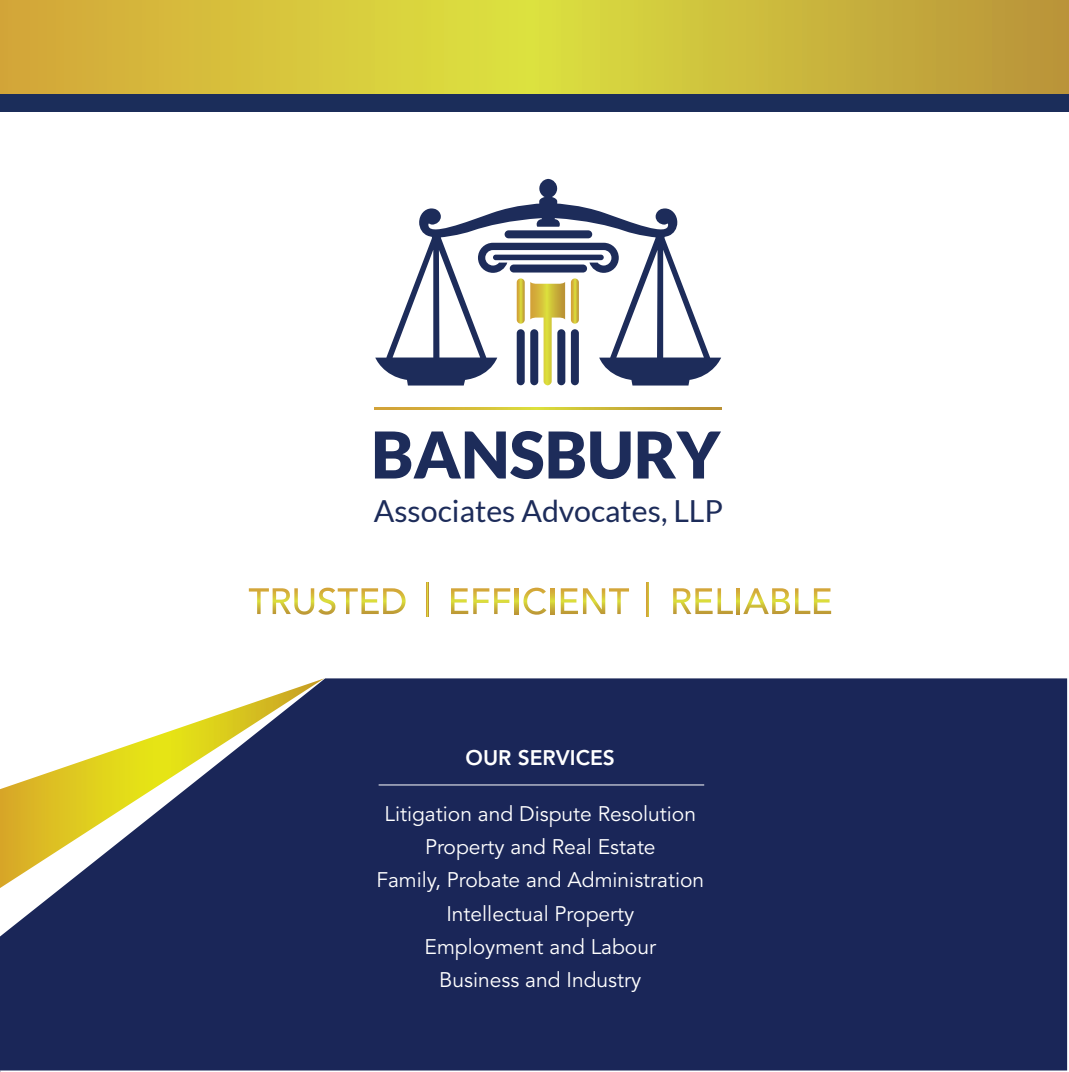
<style>
.page{position:relative;width:1069px;height:1072px;background:#fff}
.page>*{position:absolute;margin:0;border:0;box-sizing:border-box;transform-origin:0 0}
.t1{font:900 64.58px "Lato";color:#1d2c5a}
.t2{font:30.45px "Lato";color:#1d2c5a}
.t3{font:21px/33.2px "Avenir LT Std";color:#fff;text-align:center}
.t4{font:800 21px "Avenir LT Std";color:#fff}
</style>
<div class="page">
<div style="left:0;top:678px;width:1067px;height:394px;background:#1a2658"></div>
<hr style="left:379px;top:784px;width:325px;height:1px;background:#fff">
<svg style="left:0;top:678px;width:324px;height:210px"></svg>
<svg style="left:0;top:0;width:1069px;height:94px"></svg>
<div style="left:0;top:94px;width:1069px;height:18px;background:#1b2d5a"></div>
<svg style="left:249px;top:587px;width:156px;height:27px"></svg>
<svg style="left:451px;top:588px;width:59px;height:26px"></svg>
<svg style="left:515px;top:588px;width:3px;height:26px"></svg>
<svg style="left:523px;top:587px;width:23px;height:27px"></svg>
<svg style="left:550px;top:588px;width:4px;height:26px"></svg>
<svg style="left:561px;top:588px;width:68px;height:26px"></svg>
<svg style="left:673px;top:588px;width:60px;height:26px"></svg>
<svg style="left:736px;top:588px;width:4px;height:26px"></svg>
<svg style="left:743px;top:588px;width:88px;height:26px"></svg>
<svg style="left:426px;top:582px;width:2px;height:34px"></svg>
<svg style="left:646px;top:582px;width:3px;height:34px"></svg>
<svg style="left:375px;top:179px;width:346px;height:206px"></svg>
<svg style="left:571px;top:278px;width:8px;height:46px"></svg>
<svg style="left:517px;top:278px;width:8px;height:46px"></svg>
<div style="left:571px;top:329px;width:8px;height:56px;background:#1d2c5a;border-radius:4px"></div>
<div style="left:517px;top:329px;width:8px;height:56px;background:#1d2c5a;border-radius:4px"></div>
<svg style="left:530px;top:282px;width:35px;height:103px"></svg>
<svg style="left:375px;top:407px;width:346px;height:3px"></svg>
<h1 class="t1" style="left:371px;top:417px;width:351px">BANSBURY</h1>
<h2 class="t2" style="left:374px;top:494px;width:351px">Associates Advocates, LLP</h2>
<p class="t4" style="left:466px;top:745px;width:151px">OUR SERVICES</p>
<p class="t3" style="left:376px;top:797px;width:329px">Litigation and Dispute Resolution<br>Property and Real Estate<br>Family, Probate and Administration<br>Intellectual Property<br>Employment and Labour<br>Business and Industry</p>
</div>
